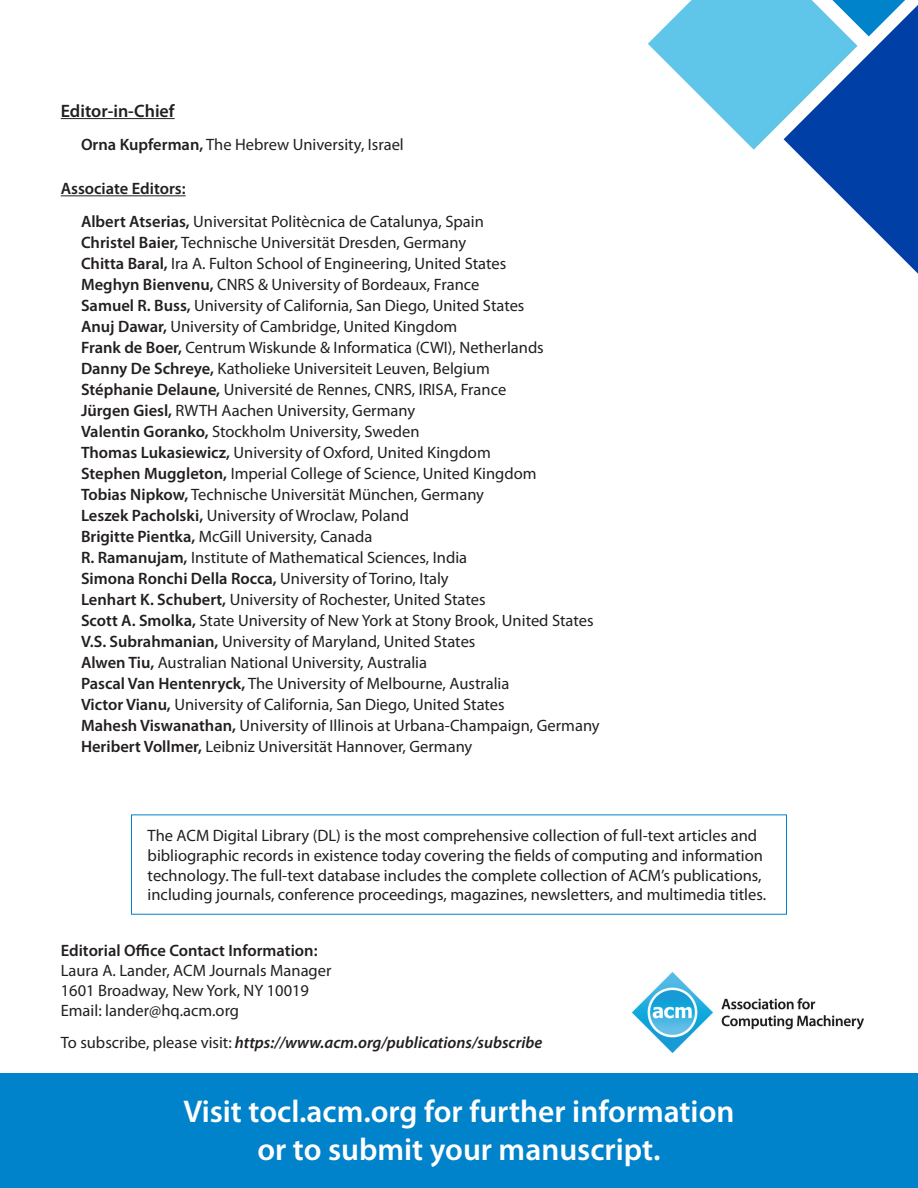
<style>
.page{position:relative;width:918px;height:1188px;background:#fff}
.page>*{position:absolute;margin:0;border:0;box-sizing:border-box;transform-origin:0 0}
.t1{font:600 31.5px "Myriad Pro";color:#fff}
.t2{font:600 18px "Myriad Pro";color:#231f20}
.t3{font:16.5px/19.8px "Myriad Pro";color:#231f20}
.t4{font:italic 600 16.5px "Myriad Pro";color:#231f20}
.t5{font:600 16.5px "Myriad Pro";color:#231f20}
.s1{font-weight:600}
.s2{font-weight:400;font-style:normal}
</style>
<div class="page">
<img style="left:632px;top:972px;width:232px;height:81px">
<hr style="left:61px;top:118px;width:114px;height:1px;background:#231f20">
<hr style="left:61px;top:195px;width:125px;height:1px;background:#231f20">
<svg style="left:648px;top:0;width:270px;height:274px"></svg>
<div style="left:0;top:1073px;width:918px;height:115px;background:#0083ca"></div>
<p class="t2" style="left:61px;top:99px;width:115px">Editor-in-Chief</p>
<p class="t3" style="left:81px;top:135px;width:324px"><span class="s1">Orna Kupferman,</span> The Hebrew University, Israel</p>
<p class="t5" style="left:61px;top:178px;width:126px">Associate Editors:</p>
<p class="t3" style="left:81px;top:211px;width:404px"><span class="s1">Albert Atserias,</span> Universitat Politècnica de Catalunya, Spain</p>
<p class="t3" style="left:81px;top:232px;width:387px"><span class="s1">Christel Baier,</span> Technische Universität Dresden, Germany</p>
<p class="t3" style="left:81px;top:253px;width:427px"><span class="s1">Chitta Baral,</span> Ira A. Fulton School of Engineering, United States</p>
<p class="t3" style="left:81px;top:274px;width:400px"><span class="s1">Meghyn Bienvenu,</span> CNRS &amp; University of Bordeaux, France</p>
<p class="t3" style="left:81px;top:295px;width:445px"><span class="s1">Samuel R. Buss,</span> University of California, San Diego, United States</p>
<p class="t3" style="left:81px;top:316px;width:378px"><span class="s1">Anuj Dawar,</span> University of Cambridge, United Kingdom</p>
<p class="t3" style="left:81px;top:337px;width:464px"><span class="s1">Frank de Boer,</span> Centrum Wiskunde &amp; Informatica (CWI), Netherlands</p>
<p class="t3" style="left:81px;top:358px;width:410px"><span class="s1">Danny De Schreye,</span> Katholieke Universiteit Leuven, Belgium</p>
<p class="t3" style="left:81px;top:379px;width:427px"><span class="s1">Stéphanie Delaune,</span> Université de Rennes, CNRS, IRISA, France</p>
<p class="t3" style="left:81px;top:400px;width:336px"><span class="s1">Jürgen Giesl,</span> RWTH Aachen University, Germany</p>
<p class="t3" style="left:81px;top:421px;width:340px"><span class="s1">Valentin Goranko,</span> Stockholm University, Sweden</p>
<p class="t3" style="left:81px;top:442px;width:411px"><span class="s1">Thomas Lukasiewicz,</span> University of Oxford, United Kingdom</p>
<p class="t3" style="left:81px;top:463px;width:457px"><span class="s1">Stephen Muggleton,</span> Imperial College of Science, United Kingdom</p>
<p class="t3" style="left:81px;top:484px;width:405px"><span class="s1">Tobias Nipkow,</span> Technische Universität München, Germany</p>
<p class="t3" style="left:81px;top:505px;width:330px"><span class="s1">Leszek Pacholski,</span> University of Wroclaw, Poland</p>
<p class="t3" style="left:81px;top:526px;width:293px"><span class="s1">Brigitte Pientka,</span> McGill University, Canada</p>
<p class="t3" style="left:81px;top:547px;width:388px"><span class="s1">R. Ramanujam,</span> Institute of Mathematical Sciences, India</p>
<p class="t3" style="left:81px;top:568px;width:369px"><span class="s1">Simona Ronchi Della Rocca,</span> University of Torino, Italy</p>
<p class="t3" style="left:81px;top:589px;width:406px"><span class="s1">Lenhart K. Schubert,</span> University of Rochester, United States</p>
<p class="t3" style="left:81px;top:610px;width:514px"><span class="s1">Scott A. Smolka,</span> State University of New York at Stony Brook, United States</p>
<p class="t3" style="left:81px;top:631px;width:396px"><span class="s1">V.S. Subrahmanian,</span> University of Maryland, United States</p>
<p class="t3" style="left:81px;top:652px;width:348px"><span class="s1">Alwen Tiu,</span> Australian National University, Australia</p>
<p class="t3" style="left:81px;top:673px;width:430px"><span class="s1">Pascal Van Hentenryck,</span> The University of Melbourne, Australia</p>
<p class="t3" style="left:81px;top:694px;width:425px"><span class="s1">Victor Vianu,</span> University of California, San Diego, United States</p>
<p class="t3" style="left:81px;top:715px;width:520px"><span class="s1">Mahesh Viswanathan,</span> University of Illinois at Urbana-Champaign, Germany</p>
<p class="t3" style="left:81px;top:736px;width:393px"><span class="s1">Heribert Vollmer,</span> Leibniz Universität Hannover, Germany</p>
<p class="t3" style="left:148px;top:825px;width:620px">The ACM Digital Library (DL) is the most comprehensive collection of full-text articles and bibliographic records in existence today covering the fields of computing and information technology. The full-text database includes the complete collection of ACM’s publications, including journals, conference proceedings, magazines, newsletters, and multimedia titles.</p>
<p class="t5" style="left:61px;top:940px;width:258px">Editorial Office Contact Information:</p>
<p class="t3" style="left:61px;top:960px;width:272px">Laura A. Lander, ACM Journals Manager</p>
<p class="t3" style="left:61px;top:980px;width:250px">1601 Broadway, New York, NY 10019</p>
<p class="t3" style="left:61px;top:1000px;width:180px">Email: lander@hq.acm.org</p>
<p class="t4" style="left:61px;top:1032px;width:483px"><span class="s2">To subscribe, please visit:</span> https://www.acm.org/publications/subscribe</p>
<p class="t1" style="left:183px;top:1092px;width:553px">Visit tocl.acm.org for further information</p>
<p class="t1" style="left:257px;top:1129px;width:405px">or to submit your manuscript.</p>
</div>
